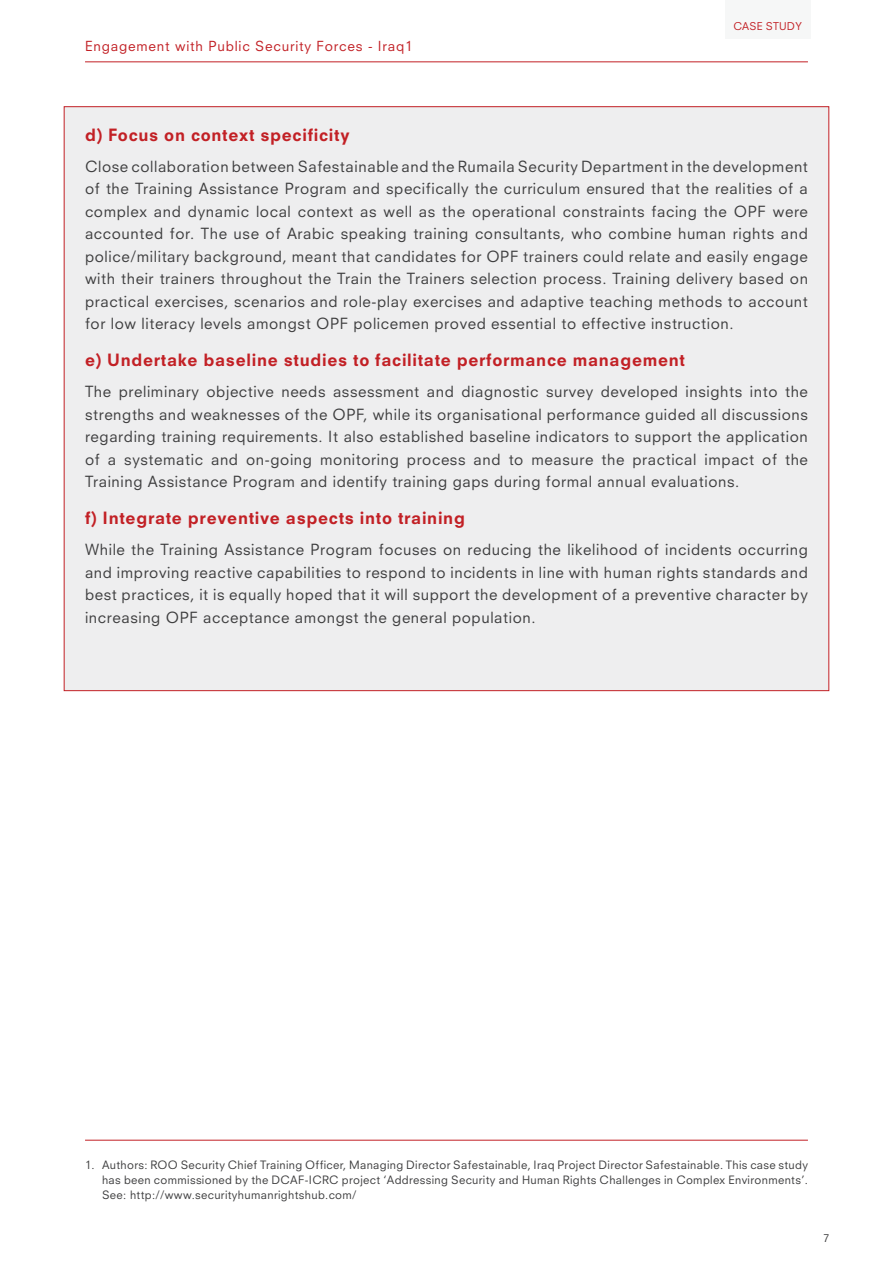
<style>
.page{position:relative;width:893px;height:1263px;background:#fff}
.page>*{position:absolute;margin:0;border:0;box-sizing:border-box;transform-origin:0 0}
.Heading_3{font:800 16.5px "Neuzeit S";letter-spacing:.04em;color:#c22025}
.body{font:15px/22.5px "Neuzeit S";letter-spacing:.04em;color:#3e3e3f;text-align:justify}
.t1{font:13.5px "Neuzeit S";letter-spacing:.06em;color:#c22025}
.t2{font:11.25px/15px "Neuzeit S";letter-spacing:.03em;color:#3e3e3f;text-align:justify}
.t3{font:10.5px "Neuzeit S";letter-spacing:.02em;color:#c22025}
.t4{font:10.5px "Neuzeit S";color:#3e3e3f}
</style>
<div class="page">
<div style="left:64px;top:106px;width:765px;height:585px;background:#eeeeef;border:1px solid #c22025"></div>
<div style="left:725px;top:0;width:85px;height:38px;background:#f6f7f7"></div>
<hr style="left:85px;top:62px;width:723px;height:1px;background:#c22025">
<hr style="left:85px;top:1140px;width:723px;height:1px;background:#c22025">
<p class="t1" style="left:85px;top:38px;width:329px">Engagement with Public Security Forces - Iraq1</p>
<p class="t3" style="left:733px;top:20px;width:70px">CASE STUDY</p>
<p class="Heading_3" style="left:85px;top:125px;width:266px">d) Focus on context specificity</p>
<p class="body" style="left:85px;top:155px;width:724px">Close collaboration between Safestainable and the Rumaila Security Department in the development of the Training Assistance Program and specifically the curriculum ensured that the realities of a complex and dynamic local context as well as the operational constraints facing the OPF were accounted for. The use of Arabic speaking training consultants, who combine human rights and police/military background, meant that candidates for OPF trainers could relate and easily engage with their trainers throughout the Train the Trainers selection process. Training delivery based on practical exercises, scenarios and role-play exercises and adaptive teaching methods to account for low literacy levels amongst OPF policemen proved essential to effective instruction.</p>
<p class="Heading_3" style="left:85px;top:350px;width:601px">e) Undertake baseline studies to facilitate performance management</p>
<p class="body" style="left:85px;top:380px;width:724px">The preliminary objective needs assessment and diagnostic survey developed insights into the strengths and weaknesses of the OPF, while its organisational performance guided all discussions regarding training requirements. It also established baseline indicators to support the application of a systematic and on-going monitoring process and to measure the practical impact of the Training Assistance Program and identify training gaps during formal annual evaluations.</p>
<p class="Heading_3" style="left:85px;top:508px;width:381px">f) Integrate preventive aspects into training</p>
<p class="body" style="left:85px;top:538px;width:724px">While the Training Assistance Program focuses on reducing the likelihood of incidents occurring and improving reactive capabilities to respond to incidents in line with human rights standards and best practices, it is equally hoped that it will support the development of a preventive character by increasing OPF acceptance amongst the general population.</p>
<p class="t2" style="left:102px;top:1157px;width:707px;text-indent:-17px">1. Authors: ROO Security Chief Training Officer, Managing Director Safestainable, Iraq Project Director Safestainable. This case study has been commissioned by the DCAF-ICRC project ‘Addressing Security and Human Rights Challenges in Complex Environments’.<br>See: http://www.securityhumanrightshub.com/</p>
<p class="t4" style="left:823px;top:1231px;width:7px">7</p>
</div>
